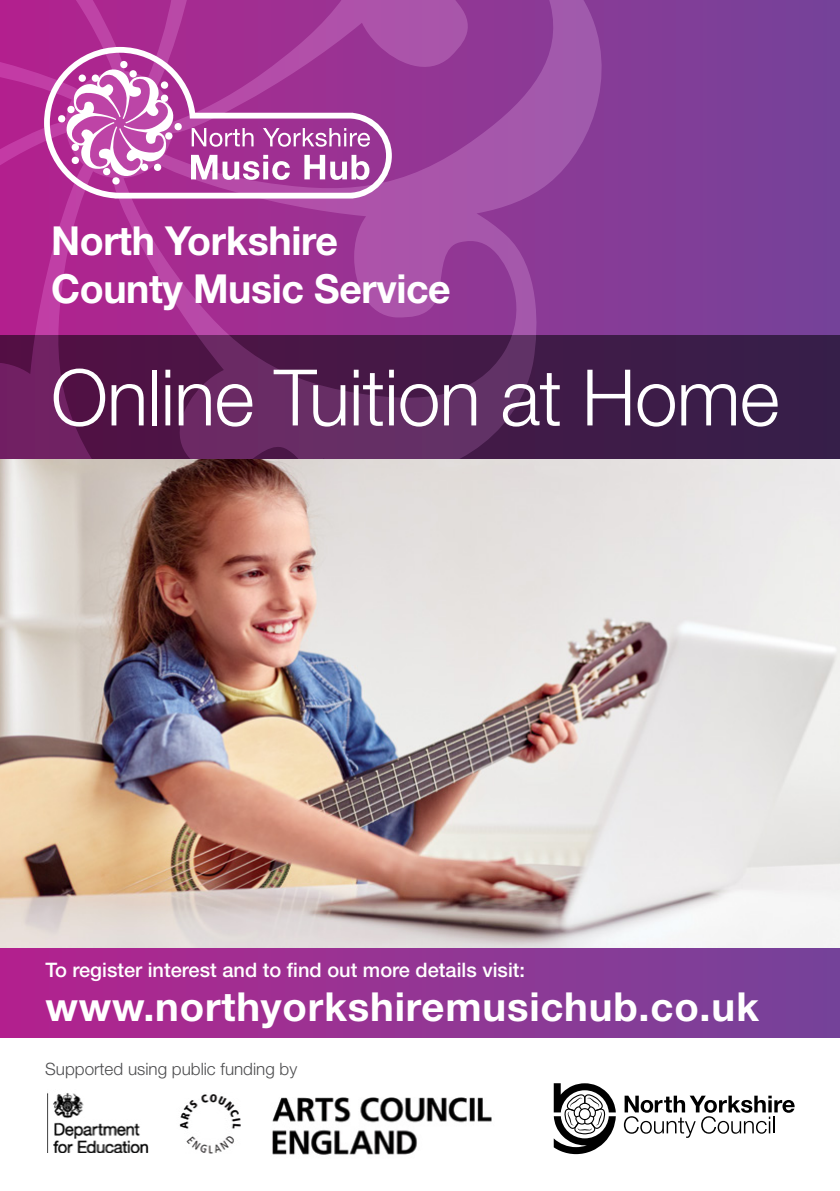
<style>
.page{position:relative;width:840px;height:1191px;background:#fff}
.page>*{position:absolute;margin:0;border:0;box-sizing:border-box;transform-origin:0 0}
.t1{font:300 78px "Helvetica Neue LT Std";letter-spacing:-.01em;color:#fff}
.t2{font:700 40px/48px "Helvetica Neue LT Std";letter-spacing:-.01em;color:#fff}
.t3{font:700 40px "Helvetica Neue LT Std";letter-spacing:.02em;color:#fff}
.t4{font:500 20px "Helvetica Neue LT Std";color:#fff}
.t5{font:300 17px "Helvetica Neue LT Std";color:#4d4d4f}
</style>
<div class="page">
<svg style="left:619px;top:0;width:220px;height:459px;background:#6a3582"></svg>
<svg style="left:0;top:0;width:619px;height:459px;background:#873182"></svg>
<svg style="left:44px;top:47px;width:347px;height:151px;background:#b050a4"></svg>
<svg style="left:58px;top:61px;width:124px;height:124px"></svg>
<svg style="left:191px;top:128px;width:62px;height:19px"></svg>
<svg style="left:263px;top:128px;width:107px;height:19px"></svg>
<svg style="left:191px;top:155px;width:99px;height:25px"></svg>
<svg style="left:304px;top:155px;width:65px;height:25px"></svg>
<img style="left:47px;top:1093px;width:102px;height:59px">
<img style="left:272px;top:1097px;width:220px;height:58px">
<img style="left:179px;top:1094px;width:62px;height:60px">
<svg style="left:623px;top:1095px;width:171px;height:42px"></svg>
<svg style="left:553px;top:1083px;width:62px;height:71px"></svg>
<div style="left:0;top:947px;width:839px;height:90px;background:linear-gradient(to right,#b3238e,#75459a)"></div>
<img style="left:0;top:459px;width:839px;height:488px">
<h2 class="t2" style="left:51px;top:216px;width:401px">North Yorkshire<br>County Music Service</h2>
<h1 class="t1" style="left:51px;top:350px;width:729px">Online Tuition at Home</h1>
<p class="t4" style="left:45px;top:957px;width:481px">To register interest and to find out more details visit:</p>
<h2 class="t3" style="left:45px;top:981px;width:714px">www.northyorkshiremusichub.co.uk</h2>
<p class="t5" style="left:45px;top:1058px;width:253px">Supported using public funding by</p>
</div>
